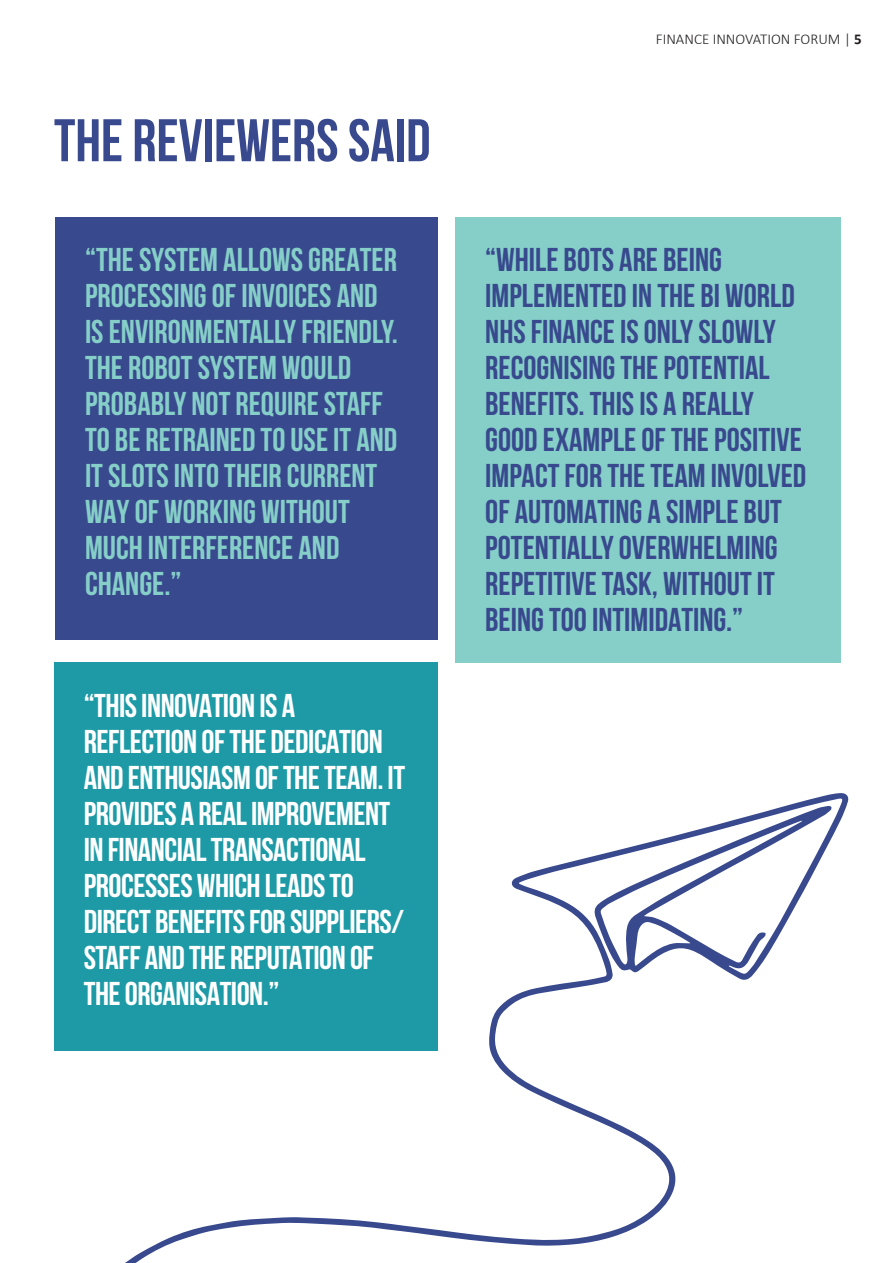
<style>
.page{position:relative;width:893px;height:1263px;background:#fff}
.page>*{position:absolute;margin:0;border:0;box-sizing:border-box;transform-origin:0 0}
.Body_copy{font:700 60px "Bebas Neue";color:#38498e}
.Body_copy-2{font:700 33px/36px "Bebas Neue";color:#38498e}
.Body_copy-3{font:700 33px/36px "Bebas Neue";color:#86cfc8}
.Body_copy-4{font:700 33px/36px "Bebas Neue";letter-spacing:-.015em;color:#fff}
.t1{font:300 15px "Calibri";color:#231f20}
.s1{font-weight:700}
</style>
<div class="page">
<div style="left:54px;top:663px;width:383px;height:388px;background:#1d9aa6"></div>
<div style="left:55px;top:217px;width:382px;height:422px;background:#38498e"></div>
<div style="left:455px;top:217px;width:386px;height:446px;background:#86cfc8"></div>
<svg style="left:125px;top:793px;width:723px;height:470px"></svg>
<p class="Body_copy" style="left:54px;top:108px;width:378px">THE REVIEWERS SAID</p>
<p class="t1" style="left:656px;top:30px;width:207px">FINANCE INNOVATION FORUM | <span class="s1">5</span></p>
<p class="Body_copy-3" style="left:85px;top:242px;width:314px">“THE SYSTEM ALLOWS GREATER<br>PROCESSING OF INVOICES AND<br>IS ENVIRONMENTALLY FRIENDLY.<br>THE ROBOT SYSTEM WOULD<br>PROBABLY NOT REQUIRE STAFF<br>TO BE RETRAINED TO USE IT AND<br>IT SLOTS INTO THEIR CURRENT<br>WAY OF WORKING WITHOUT<br>MUCH INTERFERENCE AND<br>CHANGE.”</p>
<p class="Body_copy-2" style="left:485px;top:242px;width:323px">“WHILE BOTS ARE BEING<br>IMPLEMENTED IN THE BI WORLD<br>NHS FINANCE IS ONLY SLOWLY<br>RECOGNISING THE POTENTIAL<br>BENEFITS. THIS IS A REALLY<br>GOOD EXAMPLE OF THE POSITIVE<br>IMPACT FOR THE TEAM INVOLVED<br>OF AUTOMATING A SIMPLE BUT<br>POTENTIALLY OVERWHELMING<br>REPETITIVE TASK, WITHOUT IT<br>BEING TOO INTIMIDATING.”</p>
<p class="Body_copy-4" style="left:84px;top:687px;width:323px">“THIS INNOVATION IS A<br>REFLECTION OF THE DEDICATION<br>AND ENTHUSIASM OF THE TEAM. IT<br>PROVIDES A REAL IMPROVEMENT<br>IN FINANCIAL TRANSACTIONAL<br>PROCESSES WHICH LEADS TO<br>DIRECT BENEFITS FOR SUPPLIERS/<br>STAFF AND THE REPUTATION OF<br>THE ORGANISATION.”</p>
</div>
